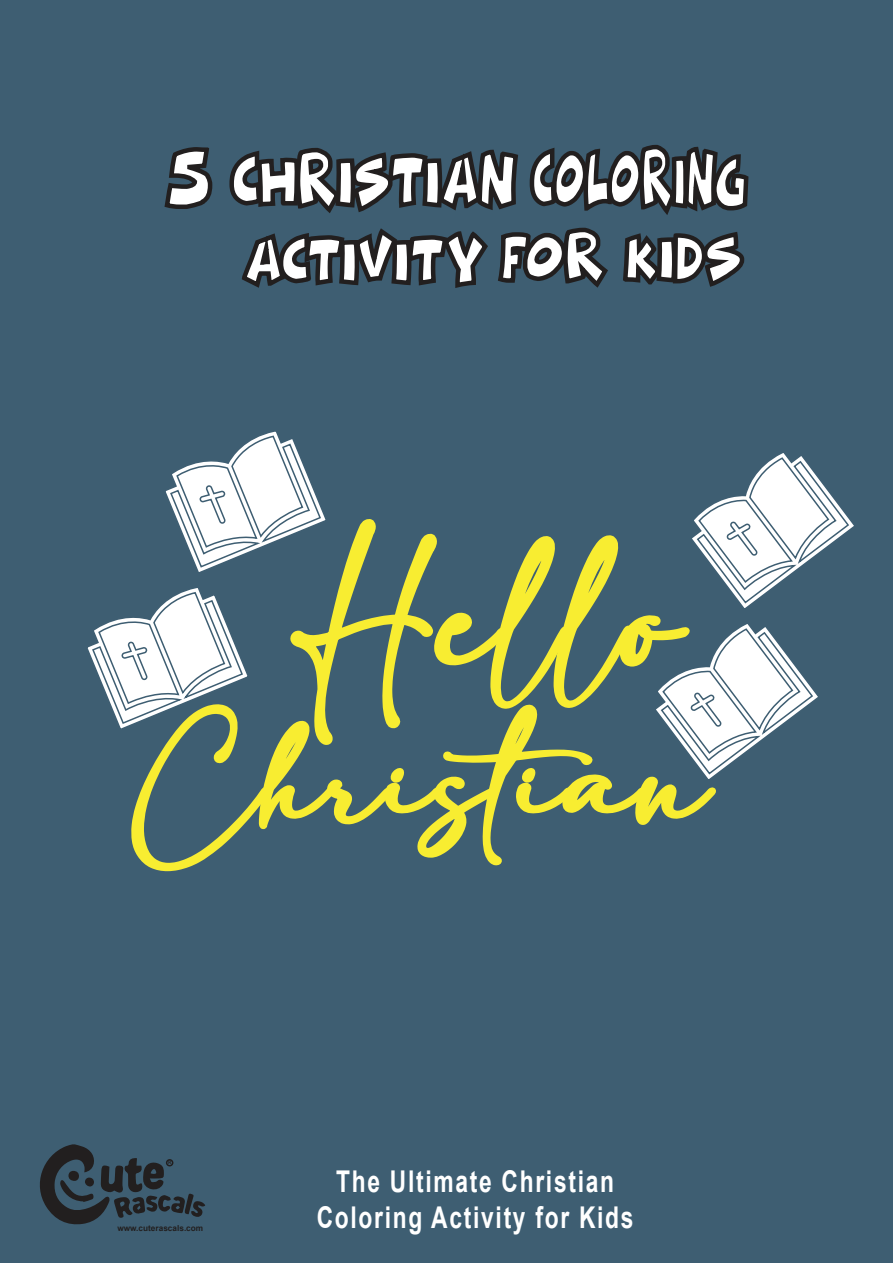
<style>
.page{position:relative;width:893px;height:1263px;background:#3e5e72}
.page>*{position:absolute;margin:0;border:0;box-sizing:border-box;transform-origin:0 0}
.t1{font:120.6px "adelia";color:#f8ed31;scale:.92 1}
.t2{font:88.2px "adelia";letter-spacing:.025em;color:#f8ed31;scale:1.07 1}
.t3{font:36px "Comical Cartoon";color:#fff;scale:.76 1}
.t4{font:33px "Comical Cartoon";letter-spacing:-.08em;color:#fff;scale:.68 1}
.t5{font:30.15px "Comical Cartoon";letter-spacing:-.1em;color:#fff;scale:.76 1}
.t6{font:700 30px/36px "Arial";letter-spacing:.075em;color:#fff;text-align:center;scale:.76 1}
.t7{font:700 8.25px "Arial";color:#221f1f}
.t8{font:700 4.65px "Arial";color:#221f1f}
.s1{font-size:35.4px}
</style>
<div class="page">
<svg style="left:229px;top:144px;width:520px;height:144px"></svg>
<svg style="left:164px;top:147px;width:49px;height:62px"></svg>
<svg style="left:40px;top:1144px;width:165px;height:81px"></svg>
<div style="left:68px;top:1171px;width:11px;height:10px;background:#221f1f;border-radius:5px"></div>
<div style="left:85px;top:1177px;width:9px;height:9px;background:#221f1f;border-radius:50%"></div>
<div style="left:166px;top:1159px;width:7px;height:7px;border:2px solid #221f1f;border-radius:50%"></div>
<svg style="left:87px;top:431px;width:767px;height:441px"></svg>
<p class="t3" style="left:166px;top:163px;width:62px">5</p>
<p class="t4" style="left:231px;top:163px;width:761px">CHRISTIAN <span class="s1">COLORING</span></p>
<p class="t5" style="left:245px;top:244px;width:658px">ACTIVITY FOR KIDS</p>
<h1 class="t1" style="left:291px;top:560px;width:424px;rotate:-1deg">Hello</h1>
<h2 class="t2" style="left:133px;top:736px;width:539px">Christian</h2>
<p class="t8" style="left:168px;top:1161px;width:5px">R</p>
<p class="t7" style="left:117px;top:1224px;width:87px">www.cuterascals.com</p>
<p class="t6" style="left:317px;top:1166px;width:418px">The Ultimate Christian<br>Coloring Activity for Kids</p>
</div>
